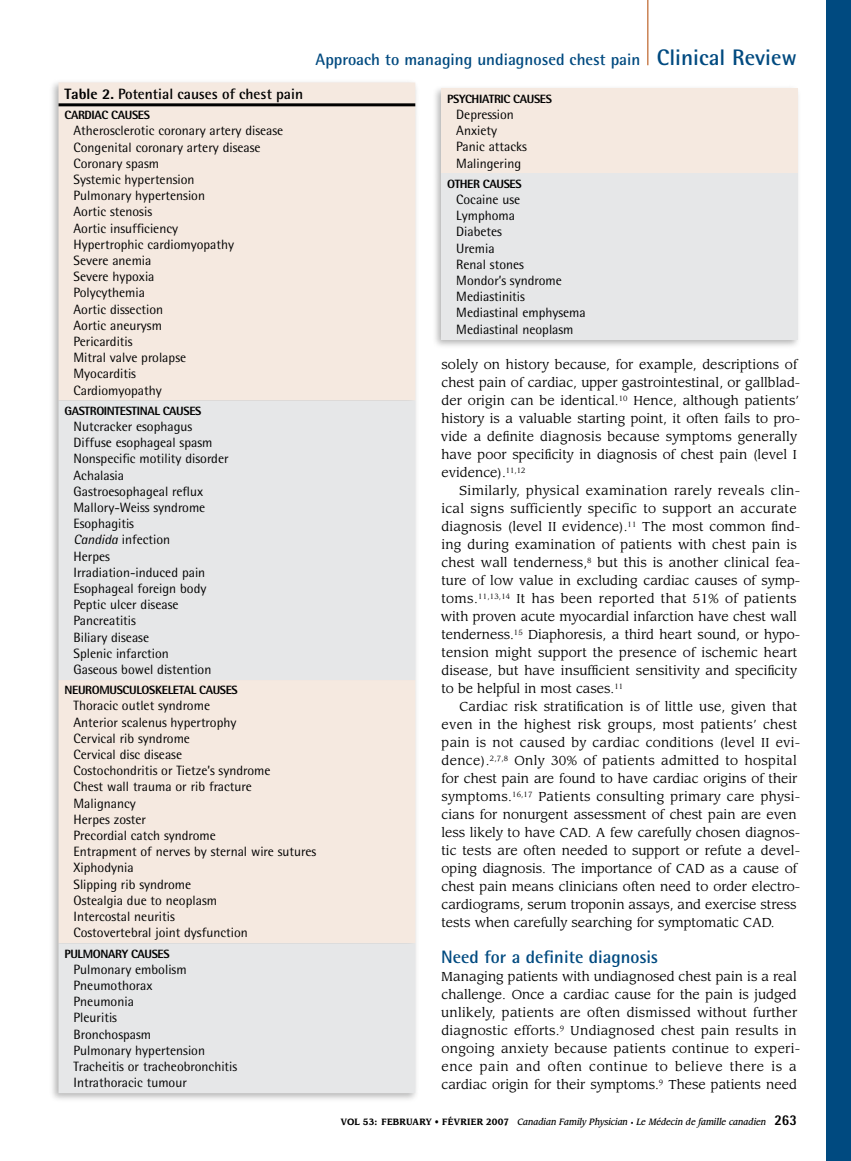
<style>
.page{position:relative;width:851px;height:1161px;background:#fff}
.page>*{position:absolute;margin:0;border:0;box-sizing:border-box;transform-origin:0 0}
.t1{font:700 18px "Rotis Semi Sans Std";color:#004a80}
.t2{font:700 16.5px "Rotis Semi Sans Std";color:#004a80}
.t3{font:700 15px "Rotis Semi Sans Std";color:#000}
.t4{font:13.5px/16.2px "Rotis Semi Sans Std";color:#000}
.t5{font:12.75px/18px "Leawood Std";letter-spacing:.005em;color:#000}
.t6{font:800 12px "Rotis Semi Sans Std";letter-spacing:-.03em;color:#000}
.t7{font:italic 500 9px "Leawood Std";color:#000;scale:.9 1}
.s1{font-size:22.5px}
.s2{font-weight:800}
.s3{font-style:italic}
.s4{font-weight:700;font-style:normal}
.s5{font-style:normal;font-size:6px}
.s6{font-family:"Rotis Semi Sans Std";font-weight:800;font-style:normal;font-size:15px}
</style>
<div class="page">
<div style="left:826px;top:0;width:24px;height:1161px;background:#004a80"></div>
<hr style="left:647px;top:0;width:1px;height:65px;background:#cb8354">
<div style="left:47px;top:77px;width:373px;height:1027px;background:#000;opacity:.3"></div>
<div style="left:58px;top:83px;width:357px;height:318px;background:#f5e9e0"></div>
<svg style="left:58px;top:401px;width:357px;height:692px;background:#ebe7e4"></svg>
<hr style="left:58px;top:103px;width:357px;height:3px;background:#000">
<div style="left:430px;top:83px;width:372px;height:268px;background:#000;opacity:.3"></div>
<div style="left:441px;top:88px;width:357px;height:86px;background:#f5e9e0"></div>
<div style="left:441px;top:174px;width:357px;height:166px;background:#e6e7e8"></div>
<p class="t2" style="left:315px;top:49px;width:483px">Approach to managing undiagnosed chest pain <span class="s1">Clinical Review</span></p>
<p class="t3" style="left:64px;top:85px;width:240px"><span class="s2">Table 2.</span> Potential causes of chest pain</p>
<p class="t6" style="left:64px;top:107px;width:87px">CARDIAC CAUSES</p>
<p class="t4" style="left:74px;top:123px;width:211px">Atherosclerotic coronary artery disease<br>Congenital coronary artery disease<br>Coronary spasm<br>Systemic hypertension<br>Pulmonary hypertension<br>Aortic stenosis<br>Aortic insufficiency<br>Hypertrophic cardiomyopathy<br>Severe anemia<br>Severe hypoxia<br>Polycythemia<br>Aortic dissection<br>Aortic aneurysm<br>Pericarditis<br>Mitral valve prolapse<br>Myocarditis<br>Cardiomyopathy</p>
<p class="t6" style="left:64px;top:403px;width:138px">GASTROINTESTINAL CAUSES</p>
<p class="t4" style="left:74px;top:418px;width:156px">Nutcracker esophagus<br>Diffuse esophageal spasm<br>Nonspecific motility disorder<br>Achalasia<br>Gastroesophageal reflux<br>Mallory-Weiss syndrome<br>Esophagitis<br><span class="s3">Candida</span> infection<br>Herpes<br>Irradiation-induced pain<br>Esophageal foreign body<br>Peptic ulcer disease<br>Pancreatitis<br>Biliary disease<br>Splenic infarction<br>Gaseous bowel distention</p>
<p class="t6" style="left:64px;top:683px;width:175px">NEUROMUSCULOSKELETAL CAUSES</p>
<p class="t4" style="left:74px;top:698px;width:244px">Thoracic outlet syndrome<br>Anterior scalenus hypertrophy<br>Cervical rib syndrome<br>Cervical disc disease<br>Costochondritis or Tietze’s syndrome<br>Chest wall trauma or rib fracture<br>Malignancy<br>Herpes zoster<br>Precordial catch syndrome<br>Entrapment of nerves by sternal wire sutures<br>Xiphodynia<br>Slipping rib syndrome<br>Ostealgia due to neoplasm<br>Intercostal neuritis<br>Costovertebral joint dysfunction</p>
<p class="t6" style="left:64px;top:946px;width:107px">PULMONARY CAUSES</p>
<p class="t4" style="left:74px;top:961px;width:165px">Pulmonary embolism<br>Pneumothorax<br>Pneumonia<br>Pleuritis<br>Bronchospasm<br>Pulmonary hypertension<br>Tracheitis or tracheobronchitis<br>Intrathoracic tumour</p>
<p class="t6" style="left:447px;top:91px;width:106px">PSYCHIATRIC CAUSES</p>
<p class="t4" style="left:456px;top:106px;width:72px">Depression<br>Anxiety<br>Panic attacks<br>Malingering</p>
<p class="t6" style="left:447px;top:176px;width:76px">OTHER CAUSES</p>
<p class="t4" style="left:456px;top:191px;width:131px">Cocaine use<br>Lymphoma<br>Diabetes<br>Uremia<br>Renal stones<br>Mondor’s syndrome<br>Mediastinitis<br>Mediastinal emphysema<br>Mediastinal neoplasm</p>
<p class="t5" style="left:441px;top:356px;width:361px">solely on history because, for example, descriptions of chest pain of cardiac, upper gastrointestinal, or gallblad&shy;der origin can be identical.<sup>10</sup> Hence, although patients’ history is a valuable starting point, it often fails to pro&shy;vide a definite diagnosis because symptoms generally have poor specificity in diagnosis of chest pain (level I evidence).<sup>11,12</sup></p>
<p class="t5" style="left:441px;top:482px;width:361px;text-indent:18px">Similarly, physical examination rarely reveals clin&shy;ical signs sufficiently specific to support an accurate diagnosis (level II evidence).<sup>11</sup> The most common find&shy;ing during examination of patients with chest pain is chest wall tenderness,<sup>8</sup> but this is another clinical fea&shy;ture of low value in excluding cardiac causes of symp&shy;toms.<sup>11,13,14</sup> It has been reported that 51% of patients with proven acute myocardial infarction have chest wall tenderness.<sup>15</sup> Diaphoresis, a third heart sound, or hypo&shy;tension might support the presence of ischemic heart disease, but have insufficient sensitivity and specificity to be helpful in most cases.<sup>11</sup></p>
<p class="t5" style="left:441px;top:698px;width:360px;text-indent:18px">Cardiac risk stratification is of little use, given that even in the highest risk groups, most patients’ chest pain is not caused by cardiac conditions (level II evi&shy;dence).<sup>2,7,8</sup> Only 30% of patients admitted to hospital for chest pain are found to have cardiac origins of their symptoms.<sup>16,17</sup> Patients consulting primary care physi&shy;cians for nonurgent assessment of chest pain are even less likely to have CAD. A few carefully chosen diagnos&shy;tic tests are often needed to support or refute a devel&shy;oping diagnosis. The importance of CAD as a cause of chest pain means clinicians often need to order electro&shy;cardiograms, serum troponin assays, and exercise stress tests when carefully searching for symptomatic CAD.</p>
<h1 class="t1" style="left:441px;top:946px;width:218px">Need for a definite diagnosis</h1>
<p class="t5" style="left:441px;top:968px;width:360px">Managing patients with undiagnosed chest pain is a real challenge. Once a cardiac cause for the pain is judged unlikely, patients are often dismissed without further diagnostic efforts.<sup>9</sup> Undiagnosed chest pain results in ongoing anxiety because patients continue to experi&shy;ence pain and often continue to believe there is a cardiac origin for their symptoms.<sup>9</sup> These patients need</p>
<p class="t7" style="left:341px;top:1116px;width:508px"><span class="s4">VOL 53: FEBRUARY • FÉVRIER 2007</span> Canadian Family Physician <span class="s5">•</span> Le Médecin de famille canadien <span class="s6">263</span></p>
</div>
